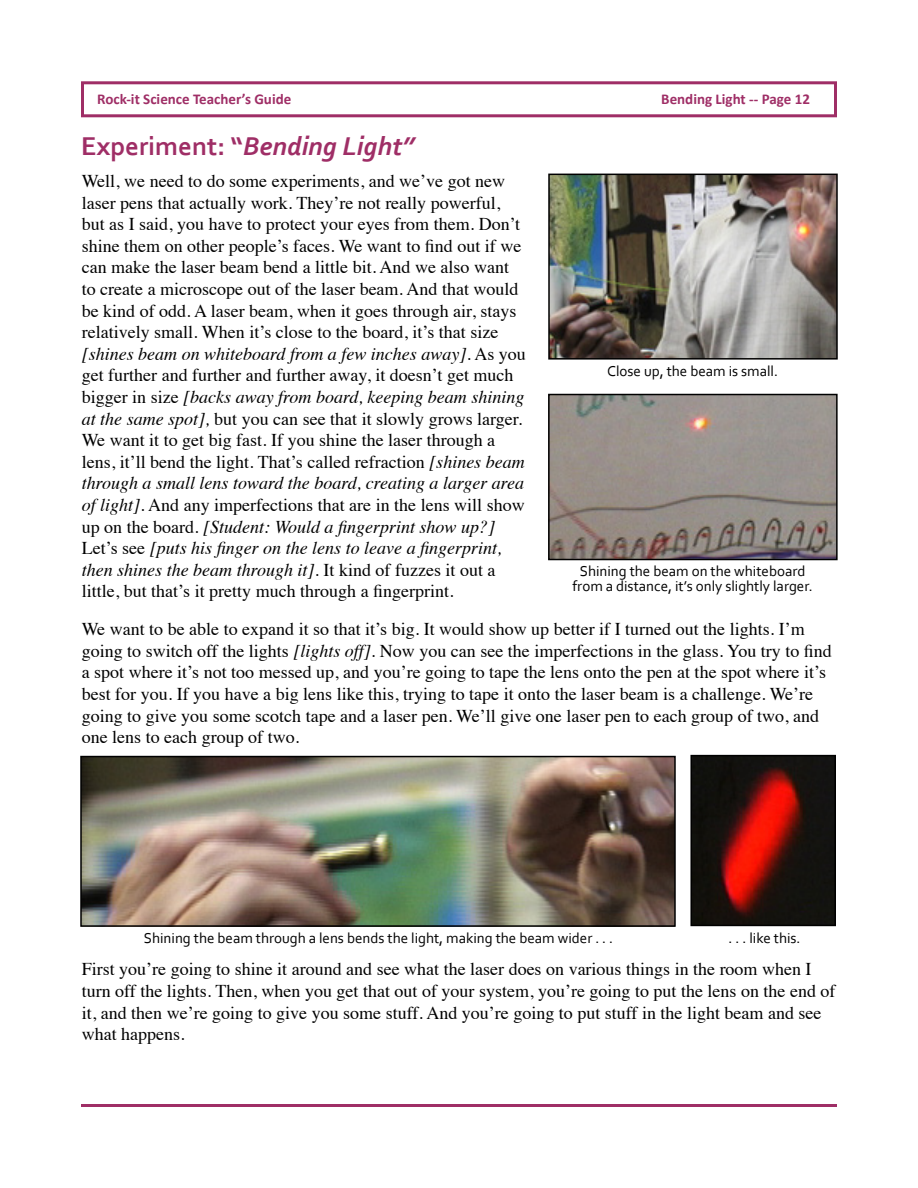
<style>
.page{position:relative;width:918px;height:1188px;background:#fff}
.page>*{position:absolute;margin:0;border:0;box-sizing:border-box;transform-origin:0 0}
.t1{font:italic 700 27px "Corbel";color:#9f2e66}
.t2{font:18px/21.6px "Times";color:#000}
.t3{font:15px/15px "Corbel";color:#000;text-align:center}
.t4{font:700 15px "Calibri";color:#9f2e66}
.s1{font-style:normal}
.s2{font-style:italic}
</style>
<div class="page">
<div style="left:81px;top:81px;width:756px;height:36px;border:3px solid #9f2e66"></div>
<hr style="left:81px;top:1104px;width:756px;height:3px;background:#9f2e66">
<img style="left:551px;top:177px;width:284px;height:180px">
<div style="left:548px;top:174px;width:290px;height:186px;border:2px solid #000"></div>
<img style="left:551px;top:397px;width:284px;height:160px">
<div style="left:548px;top:394px;width:290px;height:166px;border:2px solid #000"></div>
<img style="left:83px;top:759px;width:590px;height:165px">
<div style="left:80px;top:756px;width:596px;height:171px;border:2px solid #000"></div>
<img style="left:693px;top:758px;width:140px;height:165px">
<div style="left:690px;top:755px;width:146px;height:171px;border:2px solid #000"></div>
<p class="t4" style="left:97px;top:90px;width:196px">Rock-it Science Teacher’s Guide</p>
<p class="t4" style="left:661px;top:90px;width:150px">Bending Light -- Page 12</p>
<h1 class="t1" style="left:81px;top:129px;width:335px"><span class="s1">Experiment: “</span>Bending Light”</h1>
<p class="t2" style="left:82px;top:169px;width:446px">Well, we need to do some experiments, and we’ve got new laser pens that actually work. They’re not really powerful, but as I said, you have to protect your eyes from them. Don’t shine them on other people’s faces. We want to find out if we can make the laser beam bend a little bit. And we also want to create a microscope out of the laser beam. And that would be kind of odd. A laser beam, when it goes through air, stays relatively small. When it’s close to the board, it’s that size <span class="s2">[shines beam on whiteboard from a few inches away].</span> As you get further and further and further away, it doesn’t get much bigger in size <span class="s2">[backs away from board, keeping beam shining at the same spot],</span> but you can see that it slowly grows larger.<br>We want it to get big fast. If you shine the laser through a lens, it’ll bend the light. That’s called refraction <span class="s2">[shines beam through a small lens toward the board, creating a larger area of light].</span> And any imperfections that are in the lens will show up on the board. <span class="s2">[Student: Would a fingerprint show up?] </span>Let’s see <span class="s2">[puts his finger on the lens to leave a fingerprint, then shines the beam through it].</span> It kind of fuzzes it out a little, but that’s it pretty much through a fingerprint.</p>
<p class="t2" style="left:82px;top:617px;width:752px">We want to be able to expand it so that it’s big. It would show up better if I turned out the lights. I’m going to switch off the lights <span class="s2">[lights off].</span> Now you can see the imperfections in the glass. You try to find a spot where it’s not too messed up, and you’re going to tape the lens onto the pen at the spot where it’s best for you. If you have a big lens like this, trying to tape it onto the laser beam is a challenge. We’re going to give you some scotch tape and a laser pen. We’ll give one laser pen to each group of two, and one lens to each group of two.</p>
<p class="t3" style="left:607px;top:363px;width:172px">Close up, the beam is small.</p>
<p class="t3" style="left:573px;top:563px;width:242px">Shining the beam on the whiteboard from a distance, it’s only slightly larger.</p>
<p class="t3" style="left:144px;top:930px;width:471px">Shining the beam through a lens bends the light, making the beam wider . . .</p>
<p class="t3" style="left:729px;top:930px;width:74px">. . . like this.</p>
<p class="t2" style="left:82px;top:957px;width:755px">First you’re going to shine it around and see what the laser does on various things in the room when I turn off the lights. Then, when you get that out of your system, you’re going to put the lens on the end of it, and then we’re going to give you some stuff. And you’re going to put stuff in the light beam and see what happens.</p>
</div>
